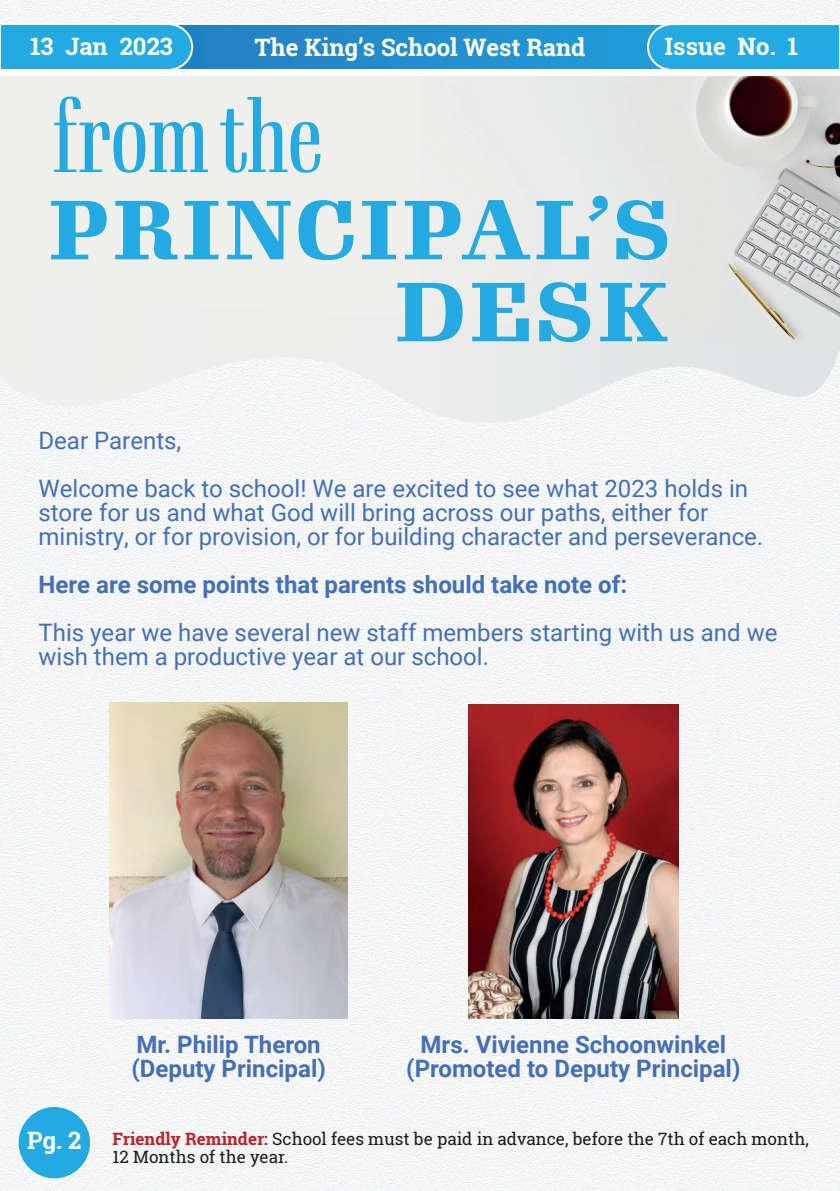
<style>
.page{position:relative;width:840px;height:1191px;background:#fff}
.page>*{position:absolute;margin:0;border:0;box-sizing:border-box;transform-origin:0 0}
.t1{font:98.8px "Gimlet Display Compressed";color:#24aae1}
.t2{font:700 82px/82px "Gimlet Display";letter-spacing:.05em;color:#24aae1;text-align:right}
.t3{font:24px/24px "Roboto";color:#446fb7}
.t4{font:700 24px/24px "Roboto";color:#446fb7}
.t5{font:700 24px "Roboto Slab";color:#fff}
.t6{font:17px/18.4px "Roboto Slab";color:#1a1c19}
.s1{font-weight:700;color:#bb2227}
</style>
<div class="page">
<img style="left:0;top:0;width:839px;height:1191px">
<div style="left:18px;top:1106px;width:73px;height:73px;background:#24aae1;border-radius:50%"></div>
<div style="left:17px;top:1105px;width:75px;height:75px;border:2px solid #fff;border-radius:50%"></div>
<div style="left:0;top:44px;width:839px;height:42px;background:#fff"></div>
<img style="left:420px;top:76px;width:419px;height:219px">
<div style="left:0;top:76px;width:420px;height:274px;background:#efefee"></div>
<svg style="left:0;top:295px;width:839px;height:131px"></svg>
<svg style="left:194px;top:23px;width:451px;height:46px;background:#2c92cf"></svg>
<svg style="left:0;top:22px;width:194px;height:47px;background:#36b0e2"></svg>
<svg style="left:645px;top:22px;width:194px;height:48px;background:#38b1e3"></svg>
<img style="left:468px;top:704px;width:209px;height:314px">
<img style="left:109px;top:702px;width:238px;height:316px">
<p class="t5" style="left:30px;top:30px;width:144px">13 Jan 2023</p>
<p class="t5" style="left:254px;top:31px;width:332px">The King’s School West Rand</p>
<p class="t5" style="left:664px;top:30px;width:135px">Issue No. 1</p>
<h1 class="t1" style="left:53px;top:70px;width:271px">from the</h1>
<h2 class="t2" style="left:49px;top:184px;width:623px">PRINCIPAL’S<br>DESK</h2>
<p class="t3" style="left:38px;top:415px;width:710px;line-height:48px">Dear Parents,<br>Welcome back to school! We are excited to see what 2023 holds in</p>
<p class="t3" style="left:38px;top:499px;width:725px">store for us and what God will bring across our paths, either for ministry, or for provision, or for building character and perseverance.</p>
<p class="t4" style="left:38px;top:571px;width:590px">Here are some points that parents should take note of:</p>
<p class="t3" style="left:38px;top:619px;width:740px">This year we have several new staff members starting with us and we wish them a productive year at our school.</p>
<p class="t5" style="left:27px;top:1124px;width:56px">Pg. 2</p>
<p class="t4" style="left:131px;top:1031px;width:196px">Mr. Philip Theron (Deputy Principal)</p>
<p class="t4" style="left:406px;top:1031px;width:335px;text-align:center">Mrs. Vivienne Schoonwinkel (Promoted to Deputy Principal)</p>
<p class="t6" style="left:113px;top:1129px;width:697px"><span class="s1">Friendly Reminder:</span> School fees must be paid in advance, before the 7th of each month,<br>12 Months of the year.</p>
</div>
